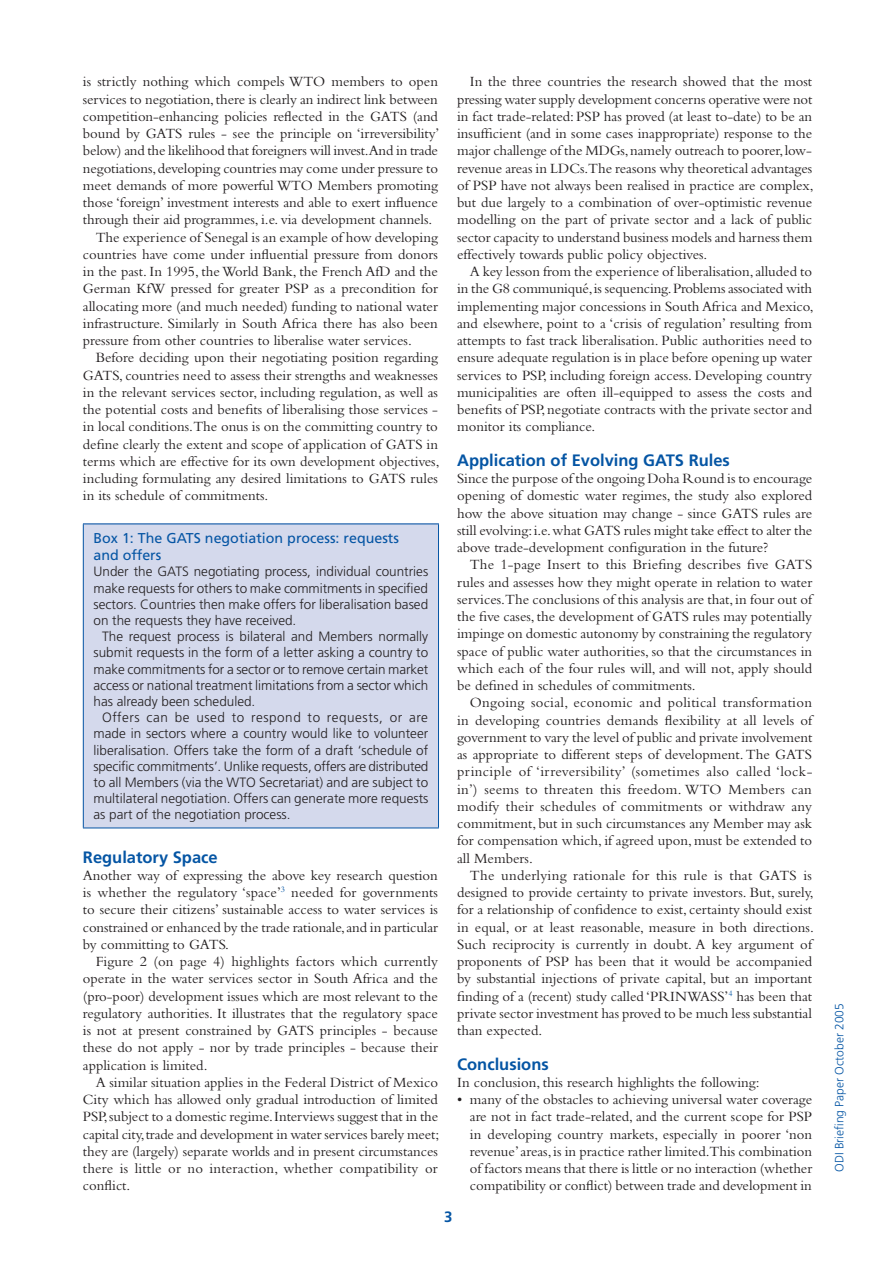
<style>
.page{position:relative;width:893px;height:1263px;background:#fff}
.page>*{position:absolute;margin:0;border:0;box-sizing:border-box;transform-origin:0 0}
.t1{font:700 16.5px "Frutiger";color:#0555a4}
.t2{font:700 15px "Frutiger";color:#0555a4}
.t3{font:14.7px/17.2px "Bembo";color:#231f20;text-align:justify}
.t4{font:14.25px/17.1px "Frutiger";color:#0555a4}
.t5{font:300 13.5px/16.2px "Frutiger";color:#231f20;text-align:justify}
.t6{font:300 12px "Frutiger";color:#0555a4}
</style>
<div class="page">
<div style="left:83px;top:524px;width:355px;height:304px;background:#d4d9ec"></div>
<hr style="left:83px;top:524px;width:356px;height:1px;background:#0555a4">
<hr style="left:83px;top:524px;width:1px;height:303px;background:#0555a4">
<hr style="left:438px;top:524px;width:1px;height:303px;background:#0555a4">
<hr style="left:83px;top:827px;width:356px;height:1px;background:#0555a4">
<p class="t3" style="left:83px;top:73px;width:357px">is strictly nothing which compels WTO members to open</p>
<p class="t3" style="left:83px;top:90px;width:357px">services to negotiation, there is clearly an indirect link between</p>
<p class="t3" style="left:83px;top:107px;width:357px">competition-enhancing policies reflected in the GATS (and</p>
<p class="t3" style="left:83px;top:125px;width:358px">bound by GATS rules - see the principle on ‘irreversibility’</p>
<p class="t3" style="left:83px;top:142px;width:357px">below) and the likelihood that foreigners will invest.And in trade</p>
<p class="t3" style="left:83px;top:159px;width:357px">negotiations, developing countries may come under pressure to</p>
<p class="t3" style="left:83px;top:176px;width:357px">meet demands of more powerful WTO Members promoting</p>
<p class="t3" style="left:83px;top:194px;width:357px">those ‘foreign’ investment interests and able to exert influence</p>
<p class="t3" style="left:83px;top:211px;width:351px">through their aid programmes, i.e. via development channels.</p>
<p class="t3" style="left:96px;top:228px;width:344px">The experience of Senegal is an example of how developing</p>
<p class="t3" style="left:83px;top:245px;width:357px">countries have come under influential pressure from donors</p>
<p class="t3" style="left:83px;top:263px;width:357px">in the past. In 1995, the World Bank, the French AfD and the</p>
<p class="t3" style="left:83px;top:280px;width:357px">German KfW pressed for greater PSP as a precondition for</p>
<p class="t3" style="left:83px;top:297px;width:357px">allocating more (and much needed) funding to national water</p>
<p class="t3" style="left:83px;top:314px;width:357px">infrastructure. Similarly in South Africa there has also been</p>
<p class="t3" style="left:83px;top:332px;width:330px">pressure from other countries to liberalise water services.</p>
<p class="t3" style="left:96px;top:349px;width:344px">Before deciding upon their negotiating position regarding</p>
<p class="t3" style="left:83px;top:366px;width:357px">GATS, countries need to assess their strengths and weaknesses</p>
<p class="t3" style="left:83px;top:383px;width:357px">in the relevant services sector, including regulation, as well as</p>
<p class="t3" style="left:83px;top:401px;width:357px">the potential costs and benefits of liberalising those services -</p>
<p class="t3" style="left:83px;top:418px;width:356px">in local conditions.The onus is on the committing country to</p>
<p class="t3" style="left:83px;top:435px;width:357px">define clearly the extent and scope of application of GATS in</p>
<p class="t3" style="left:83px;top:452px;width:358px">terms which are effective for its own development objectives,</p>
<p class="t3" style="left:83px;top:470px;width:357px">including formulating any desired limitations to GATS rules</p>
<p class="t3" style="left:83px;top:487px;width:187px">in its schedule of commitments.</p>
<p class="t4" style="left:94px;top:530px;width:307px">Box 1: The GATS negotiation process: requests and offers</p>
<p class="t5" style="left:94px;top:564px;width:336px">Under the GATS negotiating process, individual countries make requests for others to make commitments in specified sectors. Countries then make offers for liberalisation based on the requests they have received.</p>
<p class="t5" style="left:94px;top:629px;width:336px;text-indent:9px">The request process is bilateral and Members normally submit requests in the form of a letter asking a country to make commitments for a sector or to remove certain market access or national treatment limitations from a sector which has already been scheduled.</p>
<p class="t5" style="left:94px;top:710px;width:336px;text-indent:9px">Offers can be used to respond to requests, or are made in sectors where a country would like to volunteer liberalisation. Offers take the form of a draft ‘schedule of specific commitments’. Unlike requests, offers are distributed to all Members (via the WTO Secretariat) and are subject to multilateral negotiation. Offers can generate more requests as part of the negotiation process.</p>
<p class="t1" style="left:83px;top:847px;width:136px">Regulatory Space</p>
<p class="t3" style="left:83px;top:866px;width:357px">Another way of expressing the above key research question is whether the regulatory ‘space’<sup>3</sup> needed for governments to secure their citizens’ sustainable access to water services is constrained or enhanced by the trade rationale, and in particular by committing to GATS.</p>
<p class="t3" style="left:83px;top:953px;width:357px;text-indent:13px">Figure 2 (on page 4) highlights factors which currently operate in the water services sector in South Africa and the (pro-poor) development issues which are most relevant to the regulatory authorities. It illustrates that the regulatory space is not at present constrained by GATS principles - because these do not apply - nor by trade principles - because their application is limited.</p>
<p class="t3" style="left:83px;top:1073px;width:358px;text-indent:13px">A similar situation applies in the Federal District of Mexico City which has allowed only gradual introduction of limited PSP, subject to a domestic regime. Interviews suggest that in the capital city, trade and development in water services barely meet; they are (largely) separate worlds and in present circumstances there is little or no interaction, whether compatibility or conflict.</p>
<p class="t3" style="left:457px;top:73px;width:358px;text-align:left;text-indent:13px">In the three countries the research showed that the most pressing water supply development concerns operative were not in fact trade-related: PSP has proved (at least to-date) to be an insufficient (and in some cases inappropriate) response to the major challenge of the MDGs, namely outreach to poorer, low&shy;revenue areas in LDCs.The reasons why theoretical advantages of PSP have not always been realised in practice are complex, but due largely to a combination of over-optimistic revenue modelling on the part of private sector and a lack of public sector capacity to understand business models and harness them effectively towards public policy objectives.</p>
<p class="t3" style="left:457px;top:263px;width:358px;text-indent:13px">A key lesson from the experience of liberalisation, alluded to in the G8 communiqué, is sequencing. Problems associated with implementing major concessions in South Africa and Mexico, and elsewhere, point to a ‘crisis of regulation’ resulting from attempts to fast track liberalisation. Public authorities need to ensure adequate regulation is in place before opening up water services to PSP, including foreign access. Developing country municipalities are often ill-equipped to assess the costs and benefits of PSP, negotiate contracts with the private sector and monitor its compliance.</p>
<p class="t1" style="left:457px;top:450px;width:274px">Application of Evolving GATS Rules</p>
<p class="t3" style="left:457px;top:470px;width:357px">Since the purpose of the ongoing Doha Round is to encourage opening of domestic water regimes, the study also explored how the above situation may change - since GATS rules are still evolving: i.e. what GATS rules might take effect to alter the above trade-development configuration in the future?</p>
<p class="t3" style="left:457px;top:556px;width:357px;text-indent:13px">The 1-page Insert to this Briefing describes five GATS rules and assesses how they might operate in relation to water services.The conclusions of this analysis are that, in four out of the five cases, the development of GATS rules may potentially impinge on domestic autonomy by constraining the regulatory space of public water authorities, so that the circumstances in which each of the four rules will, and will not, apply should be defined in schedules of commitments.</p>
<p class="t3" style="left:457px;top:694px;width:357px;text-indent:13px">Ongoing social, economic and political transformation in developing countries demands flexibility at all levels of government to vary the level of public and private involvement as appropriate to different steps of development. The GATS principle of ‘irreversibility’ (sometimes also called ‘lock&shy;in’) seems to threaten this freedom. WTO Members can modify their schedules of commitments or withdraw any commitment, but in such circumstances any Member may ask for compensation which, if agreed upon, must be extended to all Members.</p>
<p class="t3" style="left:457px;top:866px;width:358px;text-align:left;text-indent:13px">The underlying rationale for this rule is that GATS is designed to provide certainty to private investors. But, surely, for a relationship of confidence to exist, certainty should exist in equal, or at least reasonable, measure in both directions.<br>Such reciprocity is currently in doubt. A key argument of proponents of PSP has been that it would be accompanied by substantial injections of private capital, but an important finding of a (recent) study called ‘PRINWASS’<sup>4</sup> has been that private sector investment has proved to be much less substantial than expected.</p>
<p class="t1" style="left:457px;top:1054px;width:93px">Conclusions</p>
<p class="t3" style="left:457px;top:1073px;width:304px">In conclusion, this research highlights the following:</p>
<p class="t3" style="left:470px;top:1091px;width:344px;text-indent:-13px">• many of the obstacles to achieving universal water coverage are not in fact trade-related, and the current scope for PSP in developing country markets, especially in poorer ‘non revenue’ areas, is in practice rather limited.This combination of factors means that there is little or no interaction (whether compatibility or conflict) between trade and development in</p>
<p class="t2" style="left:444px;top:1208px;width:10px">3</p>
<p class="t6" style="left:833px;top:1172px;width:170px;rotate:-90deg">ODI Briefing Paper October 2005</p>
</div>
